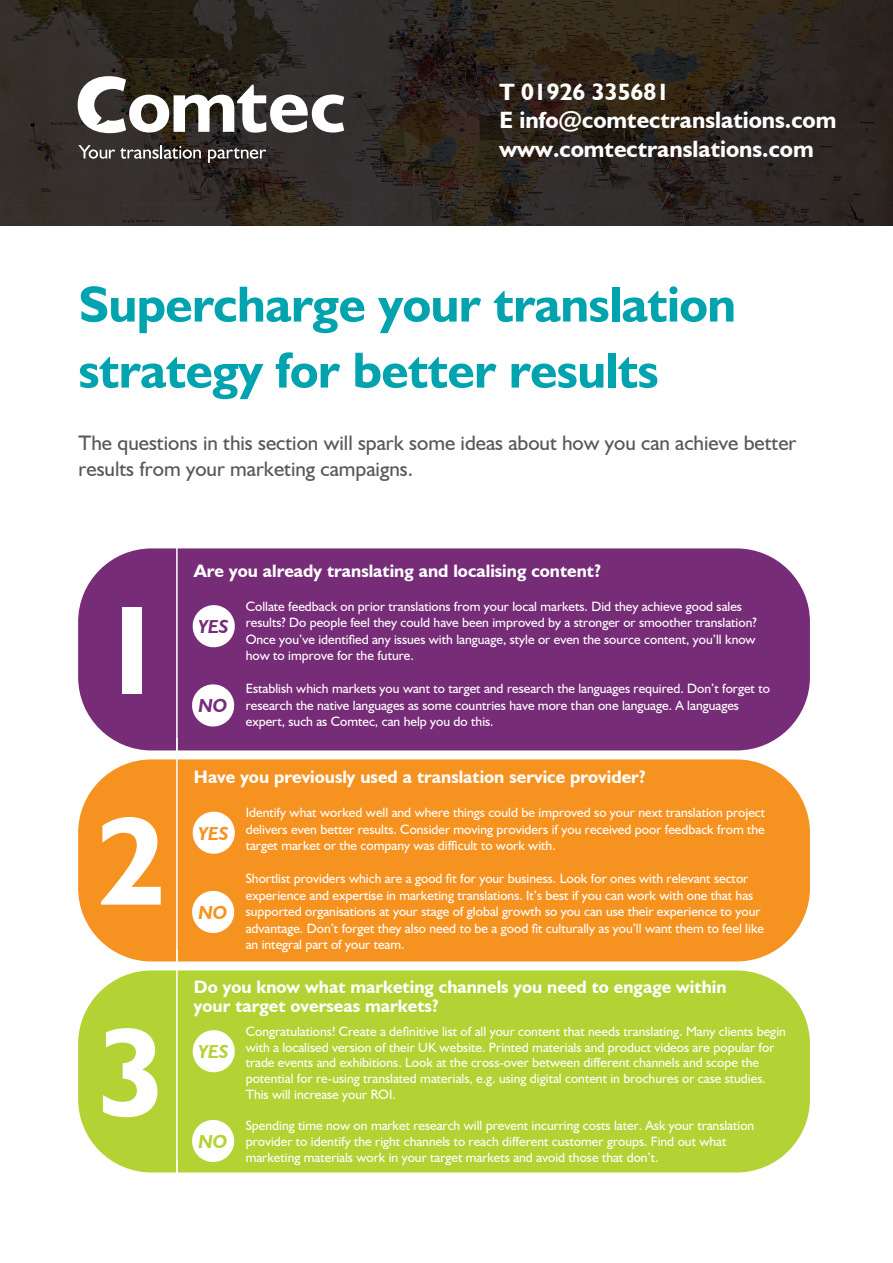
<style>
.page{position:relative;width:893px;height:1263px;background:#fff}
.page>*{position:absolute;margin:0;border:0;box-sizing:border-box;transform-origin:0 0}
.t1{font:700 126.15px "Humanist 521 BT";color:#fff}
.t2{font:700 51px/66px "Humanist 521 BT";letter-spacing:-.01em;color:#00a3ae}
.t3{font:700 23.7px "Humanist 521 BT";color:#fff}
.t4{font:21px/25.5px "Humanist 521 BT";color:#57585a}
.t5{font:italic 700 18.75px "Humanist 521 BT";color:#772c77}
.t6{font:italic 700 18.75px "Humanist 521 BT";color:#f69220}
.t7{font:italic 700 18.75px "Humanist 521 BT";color:#b3d234}
.t8{font:700 18px/19.5px "Humanist 521 BT";color:#fff}
.t9{font:13.5px/16.5px "Humanist 521 BT";color:#fff}
</style>
<div class="page">
<div style="left:78px;top:548px;width:732px;height:202px;background:#772c77;border-radius:73px"></div>
<hr style="left:176px;top:527px;width:2px;height:253px;background:#fff">
<svg style="left:192px;top:605px;width:43px;height:43px"></svg>
<svg style="left:192px;top:684px;width:43px;height:43px"></svg>
<div style="left:78px;top:759px;width:732px;height:202px;background:#f69220;border-radius:73px"></div>
<hr style="left:176px;top:738px;width:2px;height:253px;background:#fff">
<svg style="left:192px;top:811px;width:43px;height:43px"></svg>
<svg style="left:192px;top:890px;width:43px;height:43px"></svg>
<div style="left:78px;top:970px;width:732px;height:202px;background:#b3d234;border-radius:73px"></div>
<hr style="left:176px;top:949px;width:2px;height:229px;background:#fff">
<svg style="left:192px;top:1030px;width:43px;height:43px"></svg>
<svg style="left:192px;top:1119px;width:43px;height:43px"></svg>
<svg style="left:177px;top:1160px;width:1px;height:13px"></svg>
<svg style="left:0;top:0;width:893px;height:225px;background:#2e2721"></svg>
<svg style="left:78px;top:145px;width:123px;height:14px;background:#6a6664"></svg>
<svg style="left:208px;top:148px;width:58px;height:15px"></svg>
<svg style="left:78px;top:76px;width:266px;height:57px"></svg>
<p class="t3" style="left:499px;top:77px;width:171px">T 01926 335681</p>
<p class="t3" style="left:499px;top:106px;width:339px">E info@comtectranslations.com</p>
<p class="t3" style="left:499px;top:134px;width:316px">www.comtectranslations.com</p>
<p class="t2" style="left:79px;top:270px;width:659px">Supercharge your translation strategy for better results</p>
<p class="t4" style="left:79px;top:430px;width:719px">The questions in this section will spark some ideas about how you can achieve better results from your marketing campaigns.</p>
<p class="t1" style="left:97px;top:572px;width:70px">1</p>
<p class="t1" style="left:97px;top:783px;width:70px">2</p>
<p class="t1" style="left:97px;top:994px;width:70px">3</p>
<p class="t8" style="left:194px;top:561px;width:409px">Are you already translating and localising content?</p>
<p class="t9" style="left:246px;top:598px;width:512px">Collate feedback on prior translations from your local markets. Did they achieve good sales results? Do people feel they could have been improved by a stronger or smoother translation?<br>Once you’ve identified any issues with language, style or even the source content, you’ll know how to improve for the future.</p>
<p class="t9" style="left:246px;top:680px;width:526px">Establish which markets you want to target and research the languages required. Don’t forget to research the native languages as some countries have more than one language. A languages expert, such as Comtec, can help you do this.</p>
<p class="t5" style="left:198px;top:615px;width:32px">YES</p>
<p class="t5" style="left:198px;top:694px;width:30px">NO</p>
<p class="t8" style="left:194px;top:767px;width:454px">Have you previously used a translation service provider?</p>
<p class="t9" style="left:246px;top:804px;width:521px;text-align:justify">Identify what worked well and where things could be improved so your next translation project delivers even better results. Consider moving providers if you received poor feedback from the target market or the company was difficult to work with.</p>
<p class="t9" style="left:246px;top:870px;width:520px">Shortlist providers which are a good fit for your business. Look for ones with relevant sector experience and expertise in marketing translations. It’s best if you can work with one that has supported organisations at your stage of global growth so you can use their experience to your advantage. Don’t forget they also need to be a good fit culturally as you’ll want them to feel like an integral part of your team.</p>
<p class="t6" style="left:198px;top:821px;width:32px">YES</p>
<p class="t6" style="left:198px;top:901px;width:30px">NO</p>
<p class="t8" style="left:194px;top:977px;width:534px">Do you know what marketing channels you need to engage within your target overseas markets?</p>
<p class="t9" style="left:246px;top:1023px;width:542px;line-height:15.8px">Congratulations! Create a definitive list of all your content that needs translating. Many clients begin with a localised version of their UK website. Printed materials and product videos are popular for trade events and exhibitions. Look at the cross-over between different channels and scope the potential for re-using translated materials, e.g. using digital content in brochures or case studies.<br>This will increase your ROI.</p>
<p class="t9" style="left:246px;top:1118px;width:510px;line-height:15.8px">Spending time now on market research will prevent incurring costs later. Ask your translation provider to identify the right channels to reach different customer groups. Find out what marketing materials work in your target markets and avoid those that don’t.</p>
<p class="t7" style="left:198px;top:1040px;width:32px">YES</p>
<p class="t7" style="left:198px;top:1130px;width:30px">NO</p>
</div>
